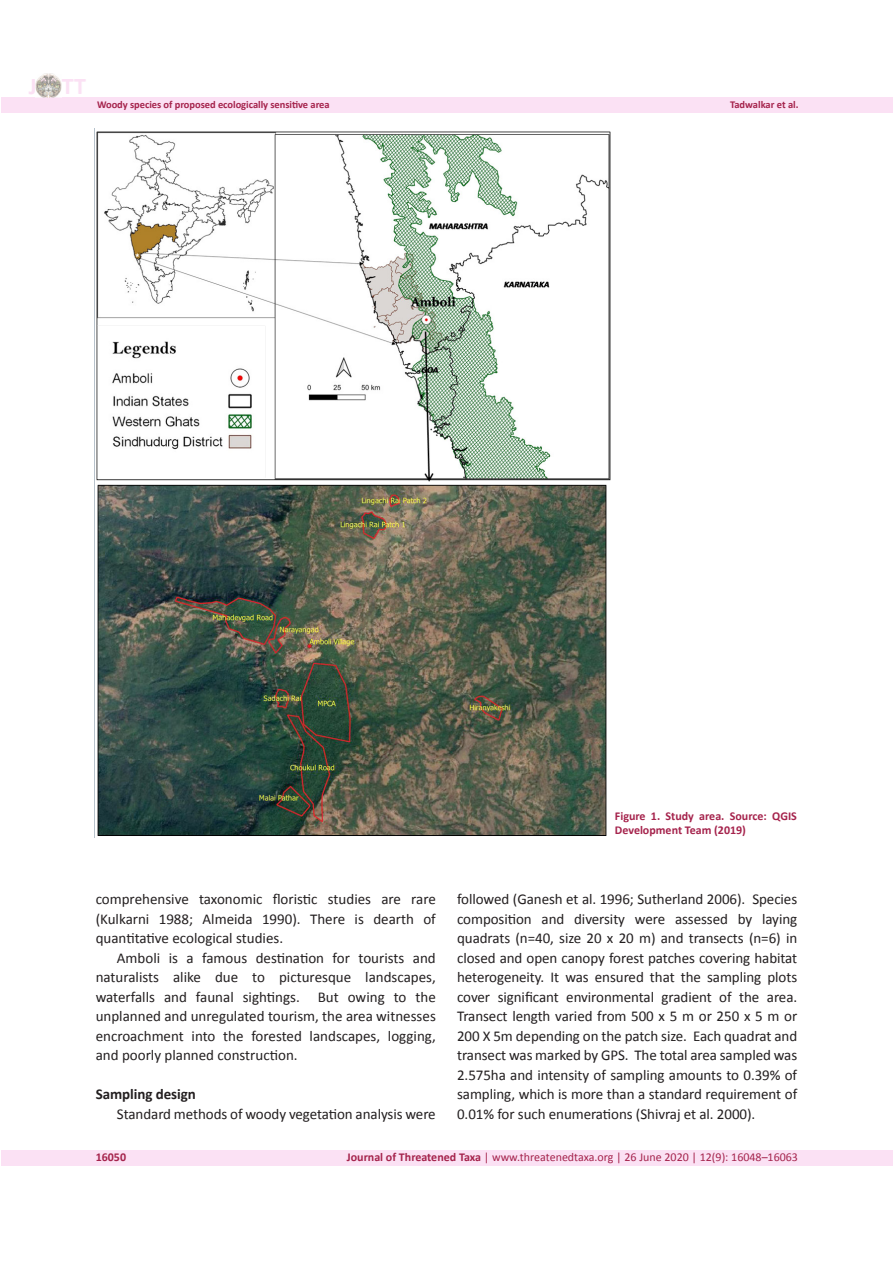
<style>
.page{position:relative;width:893px;height:1263px;background:#fff}
.page>*{position:absolute;margin:0;border:0;box-sizing:border-box;transform-origin:0 0}
.t1{font:24px "Calibri Bold 2";color:#fbe1f4}
.t2{font:15px/19.5px "Calibri";letter-spacing:-.005em;color:#231f20;text-align:justify}
.t3{font:700 15px "Calibri";color:#231f20}
.t4{font:12px "Calibri 2";color:#a5234c}
.t5{font:700 12px/14.4px "Calibri";color:#a5234c}
.t6{font:12px "Calibri Bold 2";color:#a5234c}
.t7{font:700 10.5px "Calibri";letter-spacing:-.005em;color:#a5234c}
.t8{font:10.5px "Calibri Bold 2";color:#a5234c}
.s1{font-family:"Calibri Bold 2"}
</style>
<div class="page">
<div style="left:1px;top:97px;width:891px;height:15px;background:#fbe1f4"></div>
<div style="left:1px;top:1150px;width:892px;height:16px;background:#fbe1f4"></div>
<img style="left:36px;top:73px;width:25px;height:25px">
<img style="left:96px;top:131px;width:515px;height:705px">
<h1 class="t1" style="left:29px;top:70px;width:59px">J TT</h1>
<p class="t7" style="left:97px;top:98px;width:234px">Woody species of proposed ecologically sensitive area</p>
<p class="t8" style="left:730px;top:98px;width:70px">Tadwalkar et al.</p>
<p class="t5" style="left:615px;top:808px;width:183px">Figure 1. Study area. Source: QGIS<br>Development Team (2019)</p>
<p class="t2" style="left:96px;top:889px;width:342px">comprehensive taxonomic floristic studies are rare (Kulkarni 1988; Almeida 1990). There is dearth of quantitative ecological studies.</p>
<p class="t2" style="left:96px;top:948px;width:342px;text-indent:21px">Amboli is a famous destination for tourists and naturalists alike due to picturesque landscapes, waterfalls and faunal sightings. But owing to the unplanned and unregulated tourism, the area witnesses encroachment into the forested landscapes, logging, and poorly planned construction.</p>
<p class="t3" style="left:96px;top:1085px;width:102px">Sampling design</p>
<p class="t2" style="left:117px;top:1104px;width:320px">Standard methods of woody vegetation analysis were</p>
<p class="t2" style="left:457px;top:889px;width:342px">followed (Ganesh et al. 1996; Sutherland 2006). Species composition and diversity were assessed by laying quadrats (n=40, size 20 x 20 m) and transects (n=6) in closed and open canopy forest patches covering habitat heterogeneity. It was ensured that the sampling plots cover significant environmental gradient of the area.<br>Transect length varied from 500 x 5 m or 250 x 5 m or 200 X 5m depending on the patch size. Each quadrat and transect was marked by GPS. The total area sampled was 2.575ha and intensity of sampling amounts to 0.39% of sampling, which is more than a standard requirement of 0.01% for such enumerations (Shivraj et al. 2000).</p>
<p class="t6" style="left:96px;top:1149px;width:32px">16050</p>
<p class="t4" style="left:347px;top:1150px;width:453px"><span class="s1">Journal of Threatened Taxa</span> | www.threatenedtaxa.org | 26 June 2020 | 12(9): 16048–16063</p>
</div>
